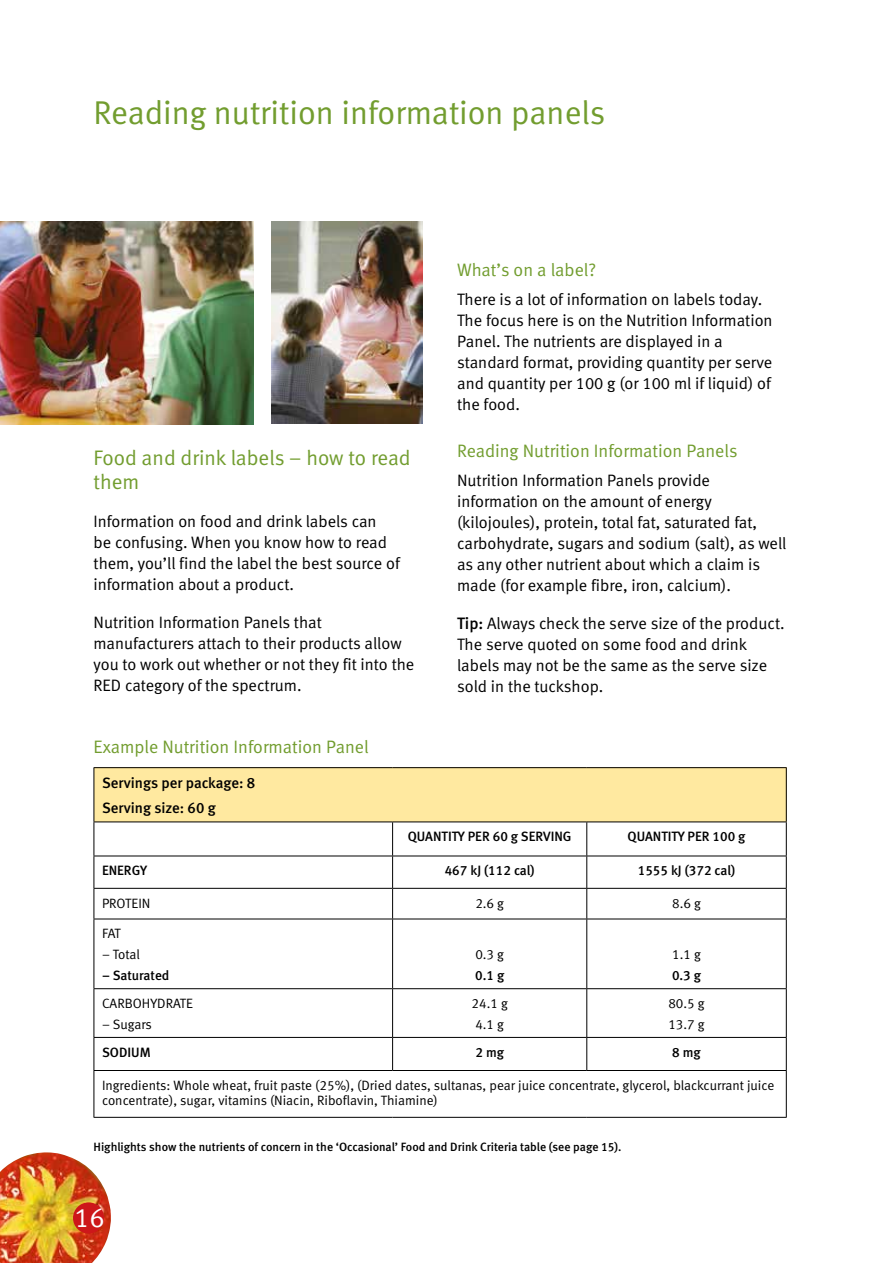
<style>
.page{position:relative;width:893px;height:1263px;background:#fff}
.page>*{position:absolute;margin:0;border:0;box-sizing:border-box;transform-origin:0 0}
.t1{font:33px "Meta Normal LF";color:#729d2f}
.t2{font:27px "Meta Normal LF";color:#fff}
.t3{font:21px/24px "Meta Normal LF";color:#729d2f}
.t4{font:18px "Meta Normal LF";color:#729d2f}
.t5{font:16.5px/21px "Meta Normal LF";color:#000}
.t6{font:15px/25.5px "Meta Medium LF";color:#000}
.t7{font:13.5px/21px "Meta Normal LF";color:#000}
.t8{font:13.5px "Meta Medium LF";color:#000}
.t9{font:12px "Meta Medium LF";color:#000}
.s1{font-family:"Meta Medium LF"}
</style>
<div class="page">
<img style="left:0;top:1152px;width:111px;height:111px">
<div style="left:73px;top:1202px;width:31px;height:31px;background:#cd171a;border-radius:50%"></div>
<div style="left:94px;top:768px;width:692px;height:54px;background:#ffe9a0"></div>
<hr style="left:94px;top:767px;width:299px;height:1px;background:#000">
<hr style="left:94px;top:768px;width:1px;height:53px;background:#000">
<hr style="left:393px;top:767px;width:194px;height:1px;background:#000">
<hr style="left:587px;top:767px;width:200px;height:1px;background:#000">
<hr style="left:786px;top:768px;width:1px;height:53px;background:#000">
<hr style="left:94px;top:821px;width:299px;height:1px;background:#000">
<hr style="left:94px;top:822px;width:1px;height:34px;background:#000">
<hr style="left:393px;top:821px;width:194px;height:1px;background:#000">
<hr style="left:392px;top:822px;width:1px;height:34px;background:#000">
<hr style="left:587px;top:821px;width:200px;height:1px;background:#000">
<hr style="left:586px;top:822px;width:1px;height:34px;background:#000">
<hr style="left:786px;top:822px;width:1px;height:34px;background:#000">
<hr style="left:94px;top:856px;width:299px;height:1px;background:#000">
<hr style="left:94px;top:856px;width:1px;height:32px;background:#000">
<hr style="left:393px;top:856px;width:194px;height:1px;background:#000">
<hr style="left:392px;top:856px;width:1px;height:32px;background:#000">
<hr style="left:587px;top:856px;width:200px;height:1px;background:#000">
<hr style="left:586px;top:856px;width:1px;height:32px;background:#000">
<hr style="left:786px;top:856px;width:1px;height:32px;background:#000">
<hr style="left:94px;top:888px;width:299px;height:1px;background:#000">
<hr style="left:94px;top:889px;width:1px;height:30px;background:#000">
<hr style="left:393px;top:888px;width:194px;height:1px;background:#000">
<hr style="left:392px;top:889px;width:1px;height:30px;background:#000">
<hr style="left:587px;top:888px;width:200px;height:1px;background:#000">
<hr style="left:586px;top:889px;width:1px;height:30px;background:#000">
<hr style="left:786px;top:889px;width:1px;height:30px;background:#000">
<hr style="left:94px;top:919px;width:299px;height:1px;background:#000">
<hr style="left:94px;top:919px;width:1px;height:69px;background:#000">
<hr style="left:393px;top:919px;width:194px;height:1px;background:#000">
<hr style="left:392px;top:919px;width:1px;height:69px;background:#000">
<hr style="left:587px;top:919px;width:200px;height:1px;background:#000">
<hr style="left:586px;top:919px;width:1px;height:69px;background:#000">
<hr style="left:786px;top:919px;width:1px;height:69px;background:#000">
<hr style="left:94px;top:988px;width:299px;height:1px;background:#000">
<hr style="left:94px;top:989px;width:1px;height:48px;background:#000">
<hr style="left:393px;top:988px;width:194px;height:1px;background:#000">
<hr style="left:392px;top:989px;width:1px;height:48px;background:#000">
<hr style="left:587px;top:988px;width:200px;height:1px;background:#000">
<hr style="left:586px;top:989px;width:1px;height:48px;background:#000">
<hr style="left:786px;top:989px;width:1px;height:48px;background:#000">
<hr style="left:94px;top:1037px;width:299px;height:1px;background:#000">
<hr style="left:94px;top:1038px;width:1px;height:32px;background:#000">
<hr style="left:393px;top:1037px;width:194px;height:1px;background:#000">
<hr style="left:392px;top:1038px;width:1px;height:32px;background:#000">
<hr style="left:587px;top:1037px;width:200px;height:1px;background:#000">
<hr style="left:586px;top:1038px;width:1px;height:32px;background:#000">
<hr style="left:786px;top:1038px;width:1px;height:32px;background:#000">
<hr style="left:94px;top:1070px;width:299px;height:1px;background:#000">
<hr style="left:94px;top:1071px;width:1px;height:46px;background:#000">
<hr style="left:393px;top:1070px;width:194px;height:1px;background:#000">
<hr style="left:587px;top:1070px;width:200px;height:1px;background:#000">
<hr style="left:786px;top:1071px;width:1px;height:46px;background:#000">
<hr style="left:94px;top:1117px;width:299px;height:1px;background:#000">
<hr style="left:393px;top:1117px;width:194px;height:1px;background:#000">
<hr style="left:587px;top:1117px;width:200px;height:1px;background:#000">
<img style="left:0;top:221px;width:254px;height:203px">
<img style="left:272px;top:221px;width:150px;height:203px">
<h1 class="t1" style="left:94px;top:93px;width:513px">Reading nutrition information panels</h1>
<p class="t3" style="left:94px;top:445px;width:319px">Food and drink labels – how to read them</p>
<p class="t5" style="left:94px;top:510px;width:308px">Information on food and drink labels can<br>be confusing. When you know how to read them, you’ll find the label the best source of information about a product.</p>
<p class="t5" style="left:94px;top:611px;width:322px">Nutrition Information Panels that manufacturers attach to their products allow you to work out whether or not they fit into the RED category of the spectrum.</p>
<p class="t4" style="left:94px;top:736px;width:277px">Example Nutrition Information Panel</p>
<p class="t6" style="left:102px;top:770px;width:155px">Servings per package: 8<br>Serving size: 60 g</p>
<p class="t4" style="left:457px;top:259px;width:141px">What’s on a label?</p>
<p class="t5" style="left:457px;top:289px;width:317px">There is a lot of information on labels today.<br>The focus here is on the Nutrition Information Panel. The nutrients are displayed in a standard format, providing quantity per serve and quantity per 100 g (or 100 ml if liquid) of the food.</p>
<p class="t4" style="left:457px;top:440px;width:282px">Reading Nutrition Information Panels</p>
<p class="t5" style="left:457px;top:470px;width:331px">Nutrition Information Panels provide information on the amount of energy (kilojoules), protein, total fat, saturated fat, carbohydrate, sugars and sodium (salt), as well as any other nutrient about which a claim is made (for example fibre, iron, calcium).</p>
<p class="t5" style="left:457px;top:613px;width:329px"><span class="s1">Tip:</span> Always check the serve size of the product.<br>The serve quoted on some food and drink labels may not be the same as the serve size sold in the tuckshop.</p>
<p class="t8" style="left:408px;top:828px;width:165px">QUANTITY PER 60 g SERVING</p>
<p class="t8" style="left:628px;top:828px;width:119px">QUANTITY PER 100 g</p>
<p class="t8" style="left:102px;top:862px;width:47px">ENERGY</p>
<p class="t8" style="left:445px;top:862px;width:91px">467 kJ (112 cal)</p>
<p class="t8" style="left:638px;top:862px;width:99px">1555 kJ (372 cal)</p>
<p class="t7" style="left:102px;top:892px;width:50px">PROTEIN</p>
<p class="t7" style="left:475px;top:892px;width:30px">2.6 g</p>
<p class="t7" style="left:672px;top:892px;width:30px">8.6 g</p>
<p class="t7" style="left:102px;top:923px;width:20px">FAT</p>
<p class="t7" style="left:102px;top:944px;width:40px">– Total</p>
<p class="t8" style="left:102px;top:968px;width:69px">– Saturated</p>
<p class="t7" style="left:475px;top:944px;width:30px">0.3 g</p>
<p class="t8" style="left:475px;top:968px;width:31px">0.1 g</p>
<p class="t7" style="left:672px;top:944px;width:30px">1.1 g</p>
<p class="t8" style="left:672px;top:968px;width:31px">0.3 g</p>
<p class="t7" style="left:102px;top:992px;width:92px">CARBOHYDRATE</p>
<p class="t7" style="left:102px;top:1013px;width:51px">– Sugars</p>
<p class="t7" style="left:472px;top:992px;width:38px">24.1 g<br>4.1 g</p>
<p class="t7" style="left:668px;top:992px;width:38px">80.5 g<br>13.7 g</p>
<p class="t8" style="left:102px;top:1044px;width:50px">SODIUM</p>
<p class="t8" style="left:475px;top:1044px;width:30px">2 mg</p>
<p class="t8" style="left:672px;top:1044px;width:30px">8 mg</p>
<p class="t7" style="left:102px;top:1077px;width:674px;line-height:15px">Ingredients: Whole wheat, fruit paste (25%), (Dried dates, sultanas, pear juice concentrate, glycerol, blackcurrant juice concentrate), sugar, vitamins (Niacin, Riboflavin, Thiamine)</p>
<p class="t9" style="left:94px;top:1140px;width:530px">Highlights show the nutrients of concern in the ‘Occasional’ Food and Drink Criteria table (see page 15).</p>
<h2 class="t2" style="left:75px;top:1202px;width:32px">16</h2>
</div>
